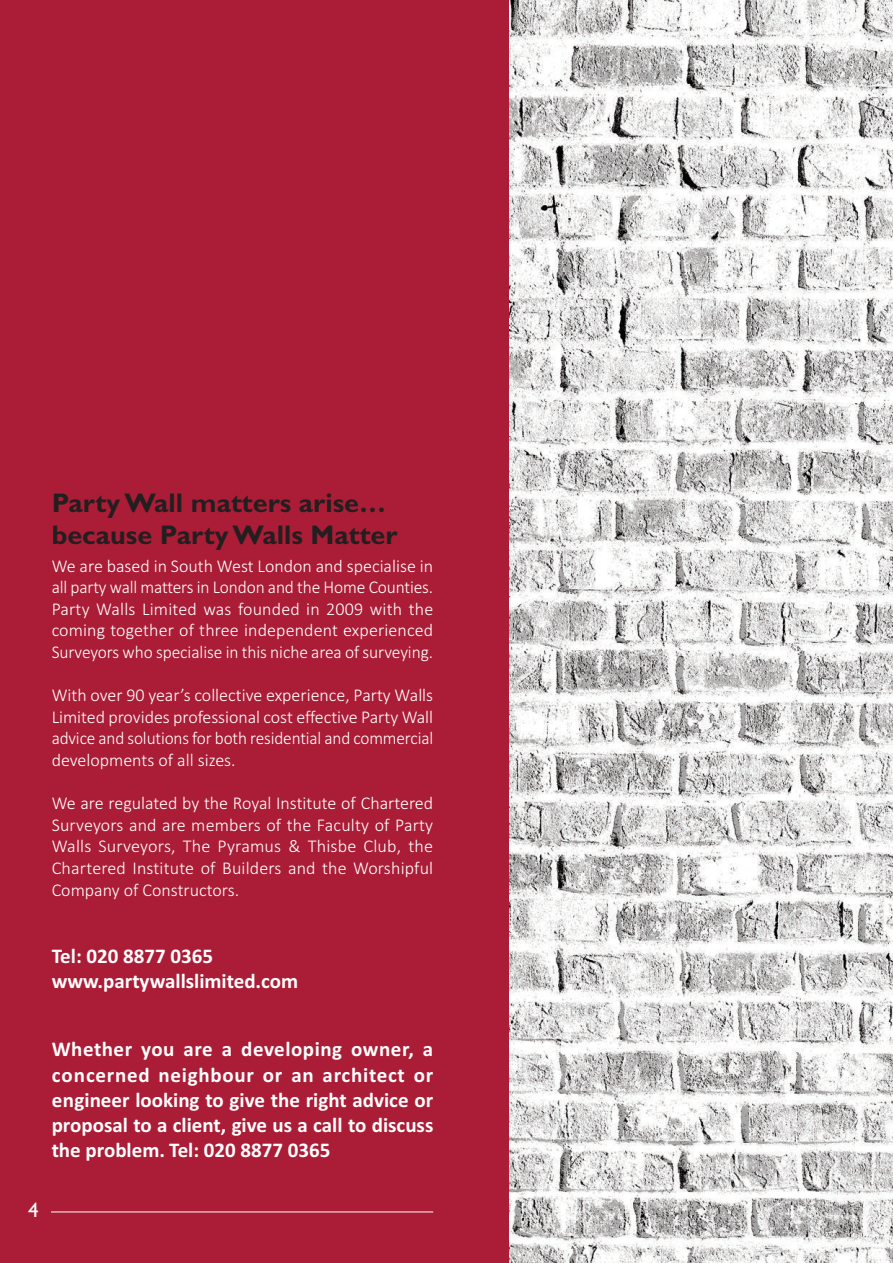
<style>
.page{position:relative;width:893px;height:1263px;background:#fff}
.page>*{position:absolute;margin:0;border:0;box-sizing:border-box;transform-origin:0 0}
.t1{font:700 27px/32.4px "Gill Sans";color:#231f20}
.t2{font:700 21px/25.2px "Calibri";color:#fff}
.t3{font:21px "Gill Sans";color:#fff}
.t4{font:300 18px/21.6px "Calibri";letter-spacing:-.005em;color:#fff;text-align:justify}
</style>
<div class="page">
<div style="left:0;top:0;width:509px;height:1263px;background:#ab1d36"></div>
<img style="left:509px;top:0;width:384px;height:1263px">
<hr style="left:51px;top:1211px;width:382px;height:1px;background:#fff">
<h1 class="t1" style="left:52px;top:486px;width:347px">Party Wall matters arise… because Party Walls Matter</h1>
<p class="t4" style="left:52px;top:555px;width:383px">We are based in South West London and specialise in all party wall matters in London and the Home Counties.<br>Party Walls Limited was founded in 2009 with the coming together of three independent experienced Surveyors who specialise in this niche area of surveying.</p>
<p class="t4" style="left:52px;top:684px;width:383px">With over 90 year’s collective experience, Party Walls Limited provides professional cost effective Party Wall advice and solutions for both residential and commercial developments of all sizes.</p>
<p class="t4" style="left:52px;top:792px;width:383px">We are regulated by the Royal Institute of Chartered Surveyors and are members of the Faculty of Party Walls Surveyors, The Pyramus &amp; Thisbe Club, the Chartered Institute of Builders and the Worshipful Company of Constructors.</p>
<p class="t2" style="left:52px;top:943px;width:248px">Tel: 020 8877 0365 www.partywallslimited.com</p>
<p class="t2" style="left:52px;top:1036px;width:383px;text-align:justify">Whether you are a developing owner, a concerned neighbour or an architect or engineer looking to give the right advice or proposal to a client, give us a call to discuss the problem. Tel: 020 8877 0365</p>
<p class="t3" style="left:28px;top:1197px;width:12px">4</p>
</div>
